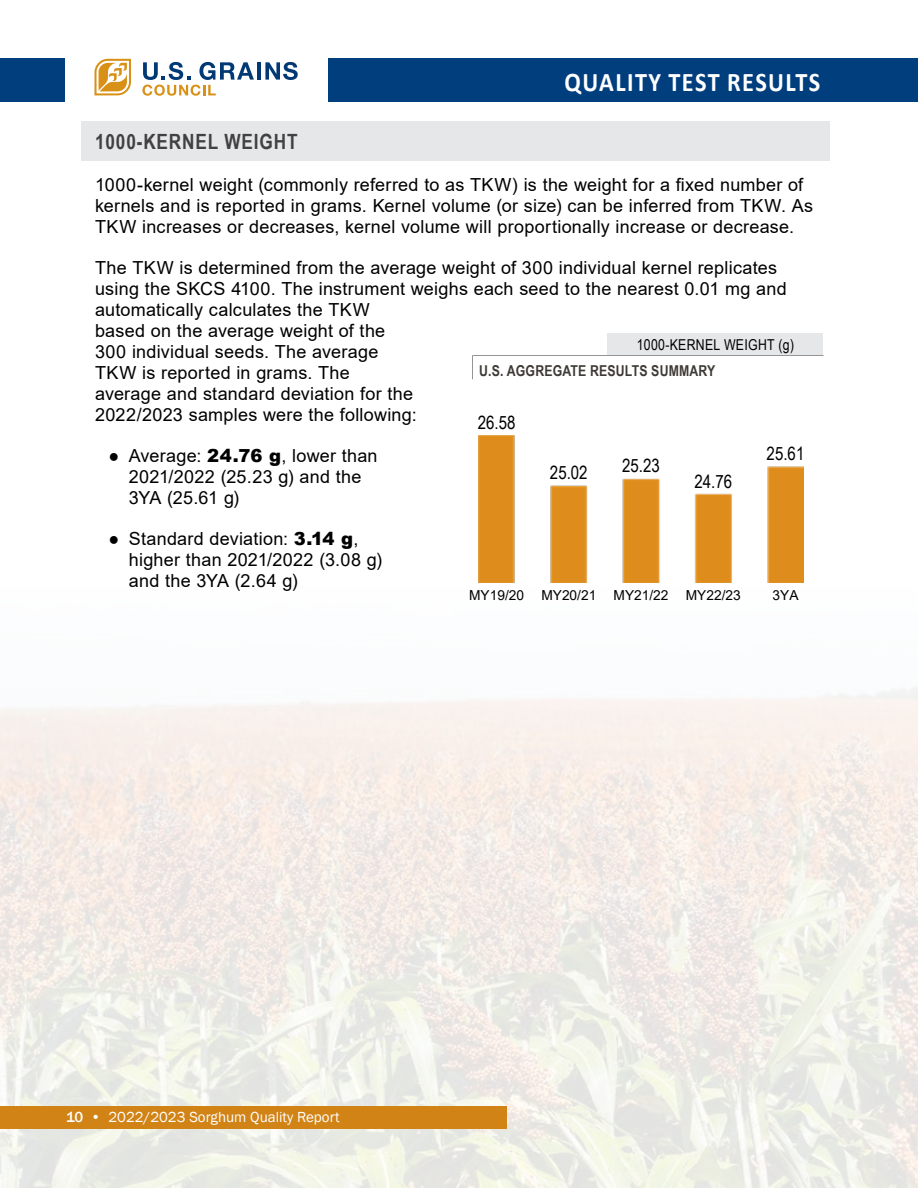
<style>
.page{position:relative;width:918px;height:1188px;background:#fff}
.page>*{position:absolute;margin:0;border:0;box-sizing:border-box;transform-origin:0 0}
.t1{font:700 27px "Calibri";letter-spacing:.06em;color:#fff;scale:.9 1}
.t2{font:700 21px "Arial Narrow";letter-spacing:.04em;color:#414042}
.t3{font:18.3px "Arial Narrow";color:#000}
.t4{font:18px/21px "Arial";letter-spacing:.015em;color:#000}
.t5{font:15px "Franklin Gothic";color:#fff}
.t6{font:700 15px "Arial Narrow";letter-spacing:.01em;color:#3e3a35}
.t7{font:15px "Arial Narrow";letter-spacing:.02em;color:#000}
.t8{font:13.8px "Arial";color:#000}
.s1{font-family:"Georgia"}
.s2{font-weight:900}
.s3{font-weight:500}
</style>
<div class="page">
<img style="left:0;top:688px;width:918px;height:500px">
<div style="left:328px;top:59px;width:590px;height:43px;background:#003e7e"></div>
<svg style="left:94px;top:59px;width:37px;height:36px"></svg>
<hr style="left:257px;top:62px;width:4px;height:18px;background:#003974">
<svg style="left:265px;top:62px;width:33px;height:18px"></svg>
<svg style="left:142px;top:62px;width:112px;height:34px"></svg>
<div style="left:0;top:59px;width:65px;height:43px;background:#003e7e"></div>
<div style="left:0;top:1106px;width:507px;height:23px;background:#d18316"></div>
<div style="left:82px;top:121px;width:748px;height:39px;background:#e6e7e8"></div>
<img style="left:478px;top:435px;width:326px;height:148px">
<div style="left:608px;top:333px;width:216px;height:23px;background:#e6e7e8"></div>
<svg style="left:472px;top:356px;width:1px;height:23px"></svg>
<hr style="left:472px;top:355px;width:352px;height:1px;background:#939598">
<h1 class="t1" style="left:564px;top:63px;width:286px">QUALITY TEST RESULTS</h1>
<p class="t2" style="left:95px;top:126px;width:204px">1000-KERNEL WEIGHT</p>
<p class="t4" style="left:95px;top:174px;width:720px">1000-kernel weight (commonly referred to as TKW) is the weight for a fixed number of kernels and is reported in grams. Kernel volume (or size) can be inferred from TKW. As<br>TKW increases or decreases, kernel volume will proportionally increase or decrease.</p>
<p class="t4" style="left:95px;top:257px;width:693px">The TKW is determined from the average weight of 300 individual kernel replicates using the SKCS 4100. The instrument weighs each seed to the nearest 0.01 mg and automatically calculates the TKW<br>based on the average weight of the<br>300 individual seeds. The average<br>TKW is reported in grams. The<br>average and standard deviation for the<br>2022/2023 samples were the following:</p>
<p class="t4" style="left:129px;top:445px;width:250px;text-indent:-20px"><span class="s1">●</span> Average: <span class="s2">24.76 g</span>, lower than<br>2021/2022 (25.23 g) and the<br>3YA (25.61 g)</p>
<p class="t4" style="left:129px;top:528px;width:255px;text-indent:-20px"><span class="s1">●</span> Standard deviation: <span class="s2">3.14 g</span>, higher than 2021/2022 (3.08 g) and the 3YA (2.64 g)</p>
<p class="t7" style="left:637px;top:334px;width:159px">1000-KERNEL WEIGHT (g)</p>
<p class="t6" style="left:479px;top:359px;width:238px">U.S. AGGREGATE RESULTS SUMMARY</p>
<p class="t3" style="left:478px;top:409px;width:39px">26.58</p>
<p class="t3" style="left:767px;top:440px;width:39px">25.61</p>
<p class="t3" style="left:550px;top:459px;width:39px">25.02</p>
<p class="t3" style="left:622px;top:453px;width:39px">25.23</p>
<p class="t3" style="left:694px;top:468px;width:39px">24.76</p>
<p class="t8" style="left:469px;top:585px;width:56px">MY19/20</p>
<p class="t8" style="left:541px;top:585px;width:56px">MY20/21</p>
<p class="t8" style="left:614px;top:585px;width:56px">MY21/22</p>
<p class="t8" style="left:686px;top:585px;width:57px">MY22/23</p>
<p class="t8" style="left:773px;top:585px;width:27px">3YA</p>
<p class="t5" style="left:66px;top:1107px;width:275px"><span class="s3">10</span> • 2022/2023 Sorghum Quality Report</p>
</div>
